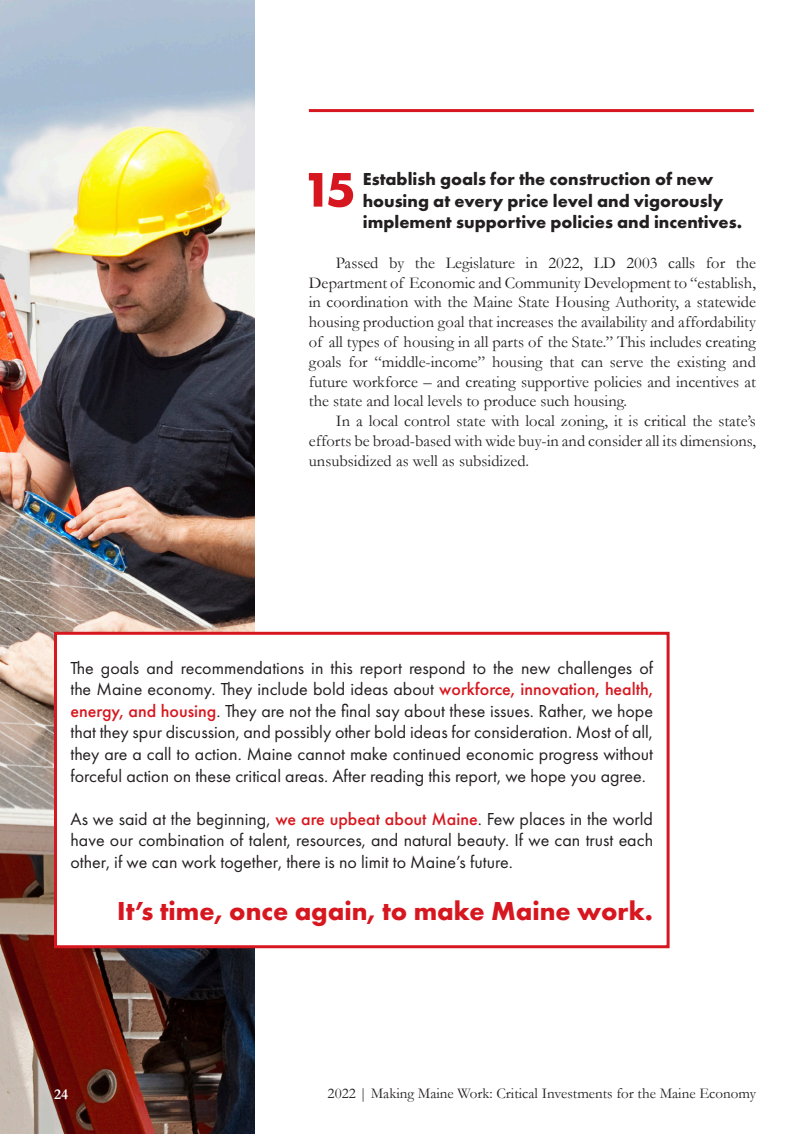
<style>
.page{position:relative;width:810px;height:1134px;background:#fff}
.page>*{position:absolute;margin:0;border:0;box-sizing:border-box;transform-origin:0 0}
.t1{font:700 50.4px "Futura PT";color:#d7171f}
.t2{font:700 27px "Futura PT";color:#d7171f}
.t3{font:18px/21.6px "Futura PT";color:#231f20;text-align:justify}
.t4{font:700 18px/21.6px "Futura PT";color:#231f20}
.t5{font:16.5px/19.8px "Garamond";color:#231f20;text-align:justify}
.t6{font:15px "Garamond";color:#231f20}
.t7{font:700 15px "Garamond";color:#fff}
.s1{font-weight:500;color:#d7171f}
</style>
<div class="page">
<img style="left:0;top:0;width:255px;height:1134px">
<hr style="left:309px;top:109px;width:445px;height:3px;background:#d7171f">
<div style="left:56px;top:633px;width:612px;height:314px;background:#fff"></div>
<div style="left:54px;top:632px;width:616px;height:316px;border:3px solid #d7171f"></div>
<p class="t1" style="left:302px;top:157px;width:56px">15</p>
<p class="t4" style="left:363px;top:168px;width:381px">Establish goals for the construction of new housing at every price level and vigorously implement supportive policies and incentives.</p>
<p class="t5" style="left:309px;top:252px;width:449px;text-indent:27px">Passed by the Legislature in 2022, LD 2003 calls for the Department of Economic and Community Development to “establish, in coordination with the Maine State Housing Authority, a statewide housing production goal that increases the availability and affordability of all types of housing in all parts of the State.” This includes creating goals for “middle-income” housing that can serve the existing and future workforce – and creating supportive policies and incentives at the state and local levels to produce such housing.</p>
<p class="t5" style="left:309px;top:411px;width:449px;text-indent:27px">In a local control state with local zoning, it is critical the state’s efforts be broad-based with wide buy-in and consider all its dimensions, unsubsidized as well as subsidized.</p>
<p class="t3" style="left:70px;top:657px;width:584px">The goals and recommendations in this report respond to the new challenges of the Maine economy. They include bold ideas about <span class="s1">workforce, innovation, health, energy, and housing</span>. They are not the final say about these issues. Rather, we hope that they spur discussion, and possibly other bold ideas for consideration. Most of all, they are a call to action. Maine cannot make continued economic progress without forceful action on these critical areas. After reading this report, we hope you agree.</p>
<p class="t3" style="left:70px;top:808px;width:584px">As we said at the beginning, <span class="s1">we are upbeat about Maine</span>. Few places in the world have our combination of talent, resources, and natural beauty. If we can trust each other, if we can work together, there is no limit to Maine’s future.</p>
<p class="t2" style="left:117px;top:894px;width:537px">It’s time, once again, to make Maine work.</p>
<p class="t7" style="left:54px;top:1085px;width:16px">24</p>
<p class="t6" style="left:328px;top:1084px;width:430px">2022 | Making Maine Work: Critical Investments for the Maine Economy</p>
</div>
